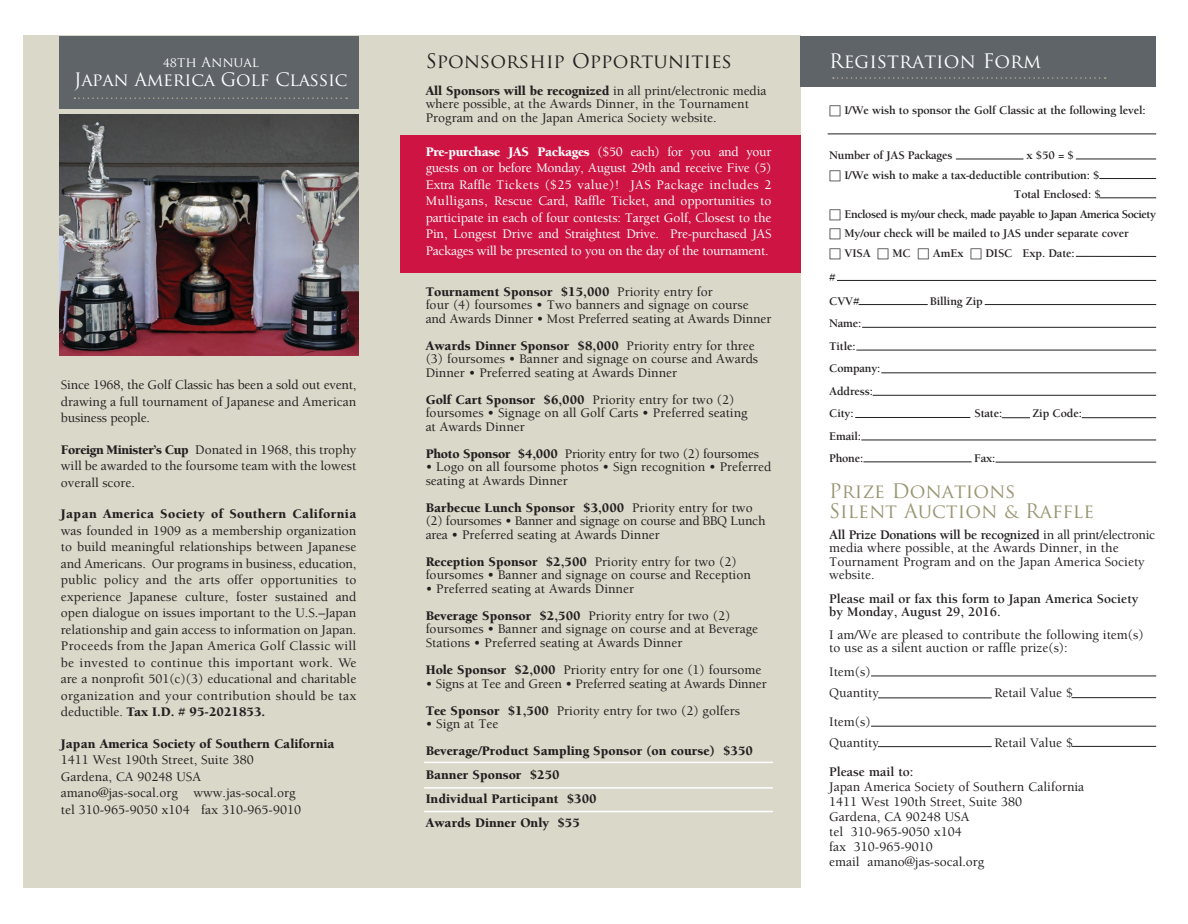
<style>
.page{position:relative;width:1188px;height:924px;background:#fff}
.page>*{position:absolute;margin:0;border:0;box-sizing:border-box;transform-origin:0 0}
.t1{font:19.5px/19.5px "Trajan Pro";color:#989571}
.t2{font:19.5px "Trajan Pro";color:#231f20}
.t3{font:19.5px "Trajan Pro";color:#fff}
.t4{font:18px "Trajan Pro";letter-spacing:-.015em;color:#fff}
.t5{font:500 13.5px/16.5px "Berkeley Std";color:#231f20}
.t6{font:500 13.5px/16.5px "Berkeley Std";letter-spacing:-.025em;color:#fff;text-align:justify}
.t7{font:500 13.5px/13.5px "Berkeley Std";letter-spacing:-.02em;color:#231f20}
.t8{font:900 13.5px/24px "Berkeley Std";color:#231f20}
.t9{font:700 13.5px/13.5px "Berkeley Std";color:#231f20}
.t10{font:900 13.5px "Berkeley Std";letter-spacing:.025em;color:#231f20}
.t11{font:13.5px "Trajan Pro";color:#fff}
.t12{font:700 12px/22.5px "Berkeley Std";letter-spacing:-.015em;color:#231f20}
.t13{font:700 12px "Berkeley Std";letter-spacing:-.04em;color:#231f20}
.s1{font-weight:900}
.s2{font-family:"Universal Std Newswith Comm Pi";font-weight:400}
.s3{font-weight:700}
</style>
<div class="page">
<div style="left:23px;top:36px;width:778px;height:851px;background:#d9d8c9"></div>
<div style="left:801px;top:36px;width:355px;height:51px;background:#5e6468"></div>
<div style="left:400px;top:135px;width:401px;height:138px;background:#ce1443"></div>
<hr style="left:871px;top:675px;width:285px;height:1px;background:#231f20">
<hr style="left:878px;top:697px;width:114px;height:1px;background:#231f20">
<hr style="left:1072px;top:697px;width:84px;height:1px;background:#231f20">
<hr style="left:871px;top:725px;width:285px;height:1px;background:#231f20">
<hr style="left:878px;top:746px;width:114px;height:1px;background:#231f20">
<hr style="left:1072px;top:746px;width:84px;height:1px;background:#231f20">
<hr style="left:828px;top:134px;width:328px;height:1px;background:#231f20">
<div style="left:59px;top:36px;width:300px;height:72px;background:#5e6468"></div>
<svg style="left:74px;top:97px;width:273px;height:2px"></svg>
<img style="left:59px;top:114px;width:300px;height:241px">
<hr style="left:956px;top:159px;width:67px;height:1px;background:#231f20">
<hr style="left:1076px;top:159px;width:80px;height:1px;background:#231f20">
<hr style="left:1099px;top:178px;width:57px;height:1px;background:#231f20">
<hr style="left:1099px;top:197px;width:57px;height:1px;background:#231f20">
<hr style="left:1076px;top:256px;width:80px;height:1px;background:#231f20">
<hr style="left:837px;top:280px;width:319px;height:1px;background:#231f20">
<hr style="left:862px;top:327px;width:294px;height:1px;background:#231f20">
<hr style="left:856px;top:350px;width:300px;height:1px;background:#231f20">
<hr style="left:881px;top:372px;width:275px;height:1px;background:#231f20">
<hr style="left:861px;top:439px;width:295px;height:1px;background:#231f20">
<hr style="left:873px;top:395px;width:283px;height:1px;background:#231f20">
<hr style="left:855px;top:417px;width:115px;height:1px;background:#231f20">
<svg style="left:1002px;top:417px;width:28px;height:1px"></svg>
<hr style="left:863px;top:461px;width:109px;height:1px;background:#231f20">
<hr style="left:996px;top:462px;width:160px;height:1px;background:#231f20">
<hr style="left:1082px;top:417px;width:74px;height:1px;background:#231f20">
<hr style="left:859px;top:304px;width:69px;height:1px;background:#231f20">
<hr style="left:985px;top:304px;width:171px;height:1px;background:#231f20">
<svg style="left:833px;top:77px;width:273px;height:2px"></svg>
<hr style="left:424px;top:787px;width:349px;height:1px;background:#fff">
<hr style="left:424px;top:761px;width:349px;height:2px;background:#fff">
<hr style="left:424px;top:810px;width:349px;height:2px;background:#fff">
<p class="t11" style="left:163px;top:53px;width:98px">48th Annual</p>
<h2 class="t4" style="left:74px;top:68px;width:275px">Japan America Golf Classic</h2>
<p class="t5" style="left:61px;top:377px;width:297px;text-align:justify">Since 1968, the Golf Classic has been a sold out event, drawing a full tournament of Japanese and American business people.</p>
<p class="t5" style="left:61px;top:441px;width:297px;text-align:justify"><span class="s1">Foreign Minister’s Cup</span> Donated in 1968, this trophy will be awarded to the foursome team with the lowest overall score.</p>
<p class="t10" style="left:61px;top:506px;width:297px">Japan America Society of Southern California</p>
<p class="t5" style="left:61px;top:522px;width:297px;text-align:justify">was founded in 1909 as a membership organization to build meaningful relationships between Japanese and Americans. Our programs in business, education, public policy and the arts offer opportunities to experience Japanese culture, foster sustained and open dialogue on issues important to the U.S.–Japan relationship and gain access to information on Japan.<br>Proceeds from the Japan America Golf Classic will be invested to continue this important work. We are a nonprofit 501(c)(3) educational and charitable organization and your contribution should be tax deductible. <span class="s1">Tax I.D. # 95-2021853.</span></p>
<p class="t8" style="left:61px;top:731px;width:275px">Japan America Society of Southern California</p>
<p class="t5" style="left:61px;top:752px;width:242px">1411 West 190th Street, Suite 380<br>Gardena, CA 90248 USA amano@jas-socal.org www.jas-socal.org tel 310-965-9050 x104 fax 310-965-9010</p>
<h1 class="t2" style="left:426px;top:48px;width:308px">Sponsorship Opportunities</h1>
<p class="t5" style="left:426px;top:84px;width:342px;line-height:13.5px"><span class="s1">All Sponsors will be recognized</span> in all print/electronic media where possible, at the Awards Dinner, in the Tournament<br>Program and on the Japan America Society website.</p>
<p class="t6" style="left:426px;top:143px;width:347px"><span class="s1">Pre-purchase JAS Packages</span> ($50 each) for you and your guests on or before Monday, August 29th and receive Five (5)<br>Extra Raffle Tickets ($25 value)! JAS Package includes 2<br>Mulligans, Rescue Card, Raffle Ticket, and opportunities to participate in each of four contests: Target Golf, Closest to the Pin, Longest Drive and Straightest Drive. Pre-purchased JAS Packages will be presented to you on the day of the tournament.</p>
<p class="t5" style="left:426px;top:285px;width:347px;line-height:13.5px"><span class="s1">Tournament Sponsor $15,000</span> Priority entry for<br>four (4) foursomes • Two banners and signage on course and Awards Dinner • Most Preferred seating at Awards Dinner</p>
<p class="t5" style="left:426px;top:339px;width:334px;line-height:13.5px"><span class="s1">Awards Dinner Sponsor $8,000</span> Priority entry for three (3) foursomes • Banner and signage on course and Awards<br>Dinner • Preferred seating at Awards Dinner</p>
<p class="t5" style="left:426px;top:393px;width:324px;line-height:13.5px"><span class="s1">Golf Cart Sponsor $6,000</span> Priority entry for two (2) foursomes • Signage on all Golf Carts • Preferred seating at Awards Dinner</p>
<p class="t7" style="left:426px;top:447px;width:335px"><span class="s1">Photo Sponsor $4,000</span> Priority entry for two (2) foursomes</p>
<p class="t5" style="left:426px;top:460px;width:347px;line-height:13.5px">• Logo on all foursome photos • Sign recognition • Preferred seating at Awards Dinner</p>
<p class="t7" style="left:426px;top:501px;width:341px"><span class="s1">Barbecue Lunch Sponsor $3,000</span> Priority entry for two (2) foursomes • Banner and signage on course and BBQ Lunch area • Preferred seating at Awards Dinner</p>
<p class="t5" style="left:426px;top:555px;width:327px;line-height:13.5px"><span class="s1">Reception Sponsor $2,500</span> Priority entry for two (2) foursomes • Banner and signage on course and Reception</p>
<p class="t5" style="left:426px;top:575px;width:306px;line-height:27px">• Preferred seating at Awards Dinner<br><span class="s1">Beverage Sponsor $2,500</span> Priority entry for two (2)</p>
<p class="t5" style="left:426px;top:622px;width:334px;line-height:13.5px">foursomes • Banner and signage on course and at Beverage<br>Stations • Preferred seating at Awards Dinner</p>
<p class="t5" style="left:426px;top:661px;width:337px"><span class="s1">Hole Sponsor $2,000</span> Priority entry for one (1) foursome</p>
<p class="t5" style="left:426px;top:670px;width:343px;line-height:27px">• Signs at Tee and Green • Preferred seating at Awards Dinner<br><span class="s1">Tee Sponsor $1,500</span> Priority entry for two (2) golfers</p>
<p class="t5" style="left:426px;top:715px;width:74px">• Sign at Tee</p>
<p class="t8" style="left:426px;top:739px;width:329px">Beverage/Product Sampling Sponsor (on course) $350<br>Banner Sponsor $250<br>Individual Participant $300<br>Awards Dinner Only $55</p>
<h1 class="t3" style="left:829px;top:48px;width:214px">Registration Form</h1>
<p class="t12" style="left:829px;top:99px;width:318px"><span class="s2">☐</span> I/We wish to sponsor the Golf Classic at the following level:</p>
<p class="t12" style="left:829px;top:144px;width:125px">Number of JAS Packages</p>
<p class="t12" style="left:1026px;top:144px;width:49px">x $50 = $</p>
<p class="t12" style="left:829px;top:164px;width:272px"><span class="s2">☐</span> I/We wish to make a tax-deductible contribution: $</p>
<p class="t12" style="left:1014px;top:183px;width:88px">Total Enclosed: $</p>
<p class="t13" style="left:829px;top:207px;width:328px"><span class="s2">☐</span> Enclosed is my/our check, made payable to Japan America Society</p>
<p class="t12" style="left:829px;top:222px;width:301px"><span class="s2">☐</span> My/our check will be mailed to JAS under separate cover</p>
<p class="t12" style="left:829px;top:242px;width:247px"><span class="s2">☐</span> VISA <span class="s2">☐</span> MC <span class="s2">☐</span> AmEx <span class="s2">☐</span> DISC Exp. Date:</p>
<p class="t12" style="left:829px;top:265px;width:32px;line-height:24px">#<br>CVV#</p>
<p class="t12" style="left:930px;top:290px;width:54px">Billing Zip</p>
<p class="t12" style="left:829px;top:312px;width:53px">Name:<br>Title:<br>Company:<br>Address:<br>City:</p>
<p class="t12" style="left:829px;top:425px;width:36px">Email:<br>Phone:</p>
<p class="t12" style="left:974px;top:402px;width:29px">State:</p>
<p class="t12" style="left:1032px;top:402px;width:51px">Zip Code:</p>
<p class="t12" style="left:974px;top:447px;width:23px">Fax:</p>
<h1 class="t1" style="left:829px;top:481px;width:266px">Prize Donations<br>Silent Auction &amp; Raffle</h1>
<p class="t5" style="left:829px;top:528px;width:327px;line-height:13.5px"><span class="s3">All Prize Donations will be recognized</span> in all print/electronic media where possible, at the Awards Dinner, in the Tournament Program and on the Japan America Society website.</p>
<p class="t9" style="left:829px;top:592px;width:311px">Please mail or fax this form to Japan America Society by Monday, August 29, 2016.</p>
<p class="t5" style="left:829px;top:628px;width:316px;line-height:13.5px">I am/We are pleased to contribute the following item(s) to use as a silent auction or raffle prize(s):</p>
<p class="t5" style="left:829px;top:661px;width:51px;line-height:21px">Item(s)<br>Quantity</p>
<p class="t5" style="left:994px;top:685px;width:80px">Retail Value $</p>
<p class="t5" style="left:829px;top:711px;width:51px;line-height:21px">Item(s)<br>Quantity</p>
<p class="t5" style="left:994px;top:734px;width:80px">Retail Value $</p>
<p class="t9" style="left:829px;top:765px;width:86px">Please mail to:</p>
<p class="t5" style="left:829px;top:779px;width:257px;line-height:15px">Japan America Society of Southern California<br>1411 West 190th Street, Suite 380<br>Gardena, CA 90248 USA<br>tel 310-965-9050 x104<br>fax 310-965-9010<br>email amano@jas-socal.org</p>
</div>
